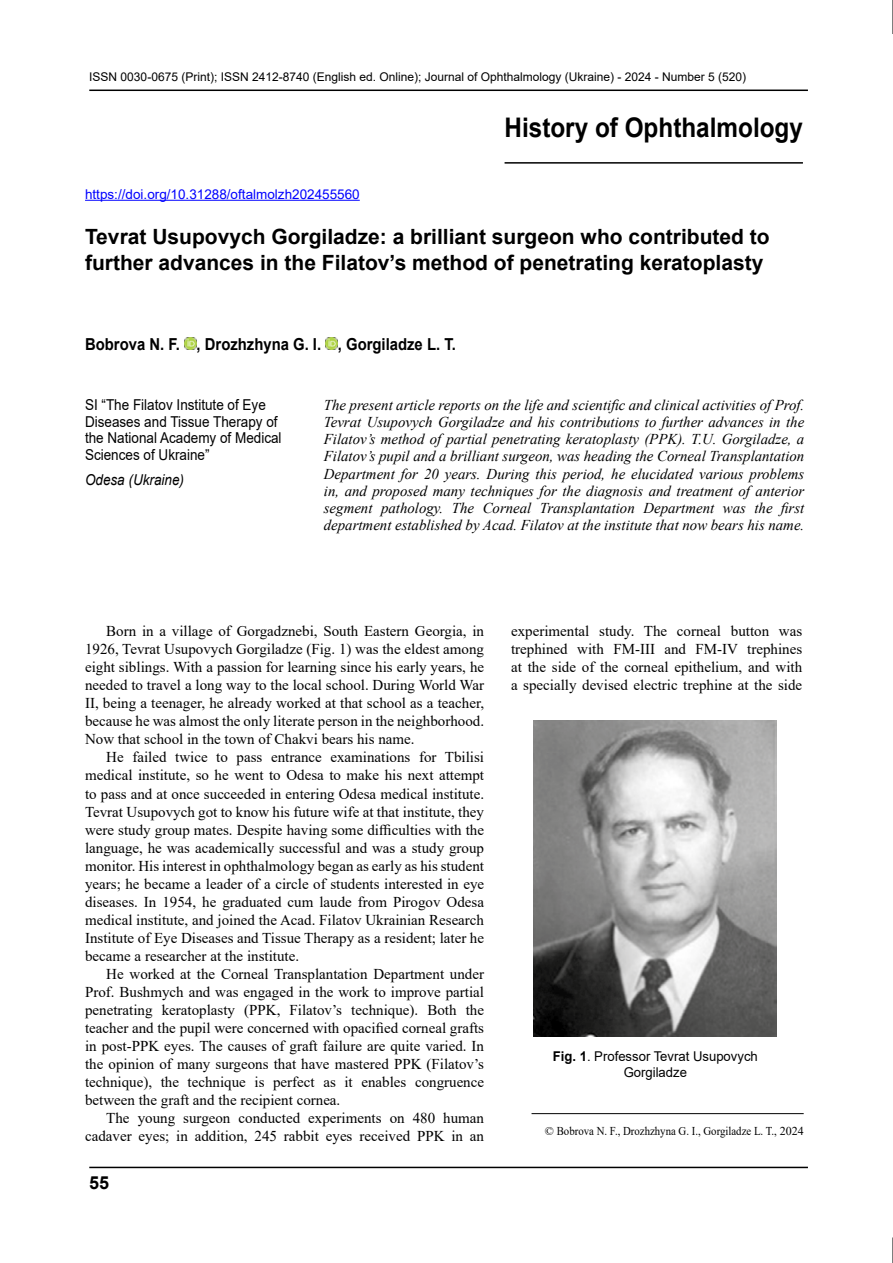
<style>
.page{position:relative;width:893px;height:1263px;background:#fff}
.page>*{position:absolute;margin:0;border:0;box-sizing:border-box;transform-origin:0 0}
.t1{font:700 27px "Arial";color:#000;scale:.9 1}
.t2{font:700 21px/25.2px "Arial";color:#000}
.t3{font:700 18px "Arial";color:#000}
.t4{font:700 16.5px "Arial";color:#000;scale:.9 1}
.t5{font:15px/18px "Times New Roman";color:#000;text-align:justify}
.t6{font:italic 15px/17.2px "Times New Roman";color:#000;text-align:justify}
.t7{font:15px/16.5px "Arial";color:#000;scale:.9 1}
.t8{font:italic 15px "Arial";color:#000;scale:.9 1}
.t9{font:13.5px "Arial";color:#00f}
.t10{font:13.5px/16.2px "Arial";color:#000;text-align:center}
.t11{font:12px "Arial";color:#000}
.t12{font:12px "Times New Roman";color:#000}
.s1{font-weight:700}
</style>
<div class="page">
<hr style="left:89px;top:90px;width:719px;height:1px;background:#000">
<hr style="left:892px;top:0;width:1px;height:34px;background:#000">
<svg style="left:892px;top:1237px;width:1px;height:26px"></svg>
<hr style="left:89px;top:1167px;width:719px;height:1px;background:#000">
<hr style="left:505px;top:162px;width:298px;height:2px;background:#000">
<hr style="left:85px;top:200px;width:275px;height:1px;background:#00f">
<svg style="left:184px;top:337px;width:13px;height:13px"></svg>
<svg style="left:325px;top:337px;width:13px;height:13px"></svg>
<hr style="left:531px;top:1113px;width:273px;height:1px;background:#000">
<img style="left:534px;top:720px;width:242px;height:316px">
<p class="t11" style="left:89px;top:69px;width:658px">ISSN 0030-0675 (Print); ISSN 2412-8740 (English ed. Online); Journal of Ophthalmology (Ukraine) - 2024 - Number 5 (520)</p>
<h1 class="t1" style="left:505px;top:108px;width:333px">History of Ophthalmology</h1>
<p class="t9" style="left:85px;top:185px;width:276px">https://doi.org/10.31288/oftalmolzh202455560</p>
<h2 class="t2" style="left:85px;top:225px;width:686px">Tevrat Usupovych Gorgiladze: a brilliant surgeon who contributed to further advances in the Filatov’s method of penetrating keratoplasty</h2>
<p class="t4" style="left:85px;top:332px;width:414px">Bobrova N. F. , Drozhzhyna G. I. , Gorgiladze L. T.</p>
<p class="t7" style="left:85px;top:397px;width:220px">SI “The Filatov Institute of Eye<br>Diseases and Tissue Therapy of the National Academy of Medical<br>Sciences of Ukraine”</p>
<p class="t8" style="left:85px;top:470px;width:112px">Odesa (Ukraine)</p>
<p class="t6" style="left:324px;top:396px;width:482px">The present article reports on the life and scientific and clinical activities of Prof.<br>Tevrat Usupovych Gorgiladze and his contributions to further advances in the Filatov’s method of partial penetrating keratoplasty (PPK). T.U. Gorgiladze, a Filatov’s pupil and a brilliant surgeon, was heading the Corneal Transplantation Department for 20 years. During this period, he elucidated various problems in, and proposed many techniques for the diagnosis and treatment of anterior segment pathology. The Corneal Transplantation Department was the first department established by Acad. Filatov at the institute that now bears his name.</p>
<p class="t5" style="left:85px;top:622px;width:401px;text-indent:21px">Born in a village of Gorgadznebi, South Eastern Georgia, in 1926, Tevrat Usupovych Gorgiladze (Fig. 1) was the eldest among eight siblings. With a passion for learning since his early years, he needed to travel a long way to the local school. During World War II, being a teenager, he already worked at that school as a teacher, because he was almost the only literate person in the neighborhood.<br>Now that school in the town of Chakvi bears his name.</p>
<p class="t5" style="left:85px;top:748px;width:401px;text-indent:21px">He failed twice to pass entrance examinations for Tbilisi medical institute, so he went to Odesa to make his next attempt to pass and at once succeeded in entering Odesa medical institute.<br>Tevrat Usupovych got to know his future wife at that institute, they were study group mates. Despite having some difficulties with the language, he was academically successful and was a study group monitor. His interest in ophthalmology began as early as his student years; he became a leader of a circle of students interested in eye diseases. In 1954, he graduated cum laude from Pirogov Odesa medical institute, and joined the Acad. Filatov Ukrainian Research Institute of Eye Diseases and Tissue Therapy as a resident; later he became a researcher at the institute.</p>
<p class="t5" style="left:85px;top:964px;width:401px;text-indent:21px">He worked at the Corneal Transplantation Department under Prof. Bushmych and was engaged in the work to improve partial penetrating keratoplasty (PPK, Filatov’s technique). Both the teacher and the pupil were concerned with opacified corneal grafts in post-PPK eyes. The causes of graft failure are quite varied. In the opinion of many surgeons that have mastered PPK (Filatov’s technique), the technique is perfect as it enables congruence between the graft and the recipient cornea.</p>
<p class="t5" style="left:85px;top:1108px;width:401px;text-align:right">The young surgeon conducted experiments on 480 human cadaver eyes; in addition, 245 rabbit eyes received PPK in an</p>
<p class="t3" style="left:89px;top:1170px;width:22px">55</p>
<p class="t5" style="left:511px;top:622px;width:293px">experimental study. The corneal button was trephined with FM-III and FM-IV trephines at the side of the corneal epithelium, and with a specially devised electric trephine at the side</p>
<p class="t10" style="left:553px;top:1048px;width:206px"><span class="s1">Fig. 1</span>. Professor Tevrat Usupovych<br>Gorgiladze</p>
<p class="t12" style="left:545px;top:1123px;width:260px">© Bobrova N. F., Drozhzhyna G. I., Gorgiladze L. T., 2024</p>
</div>
